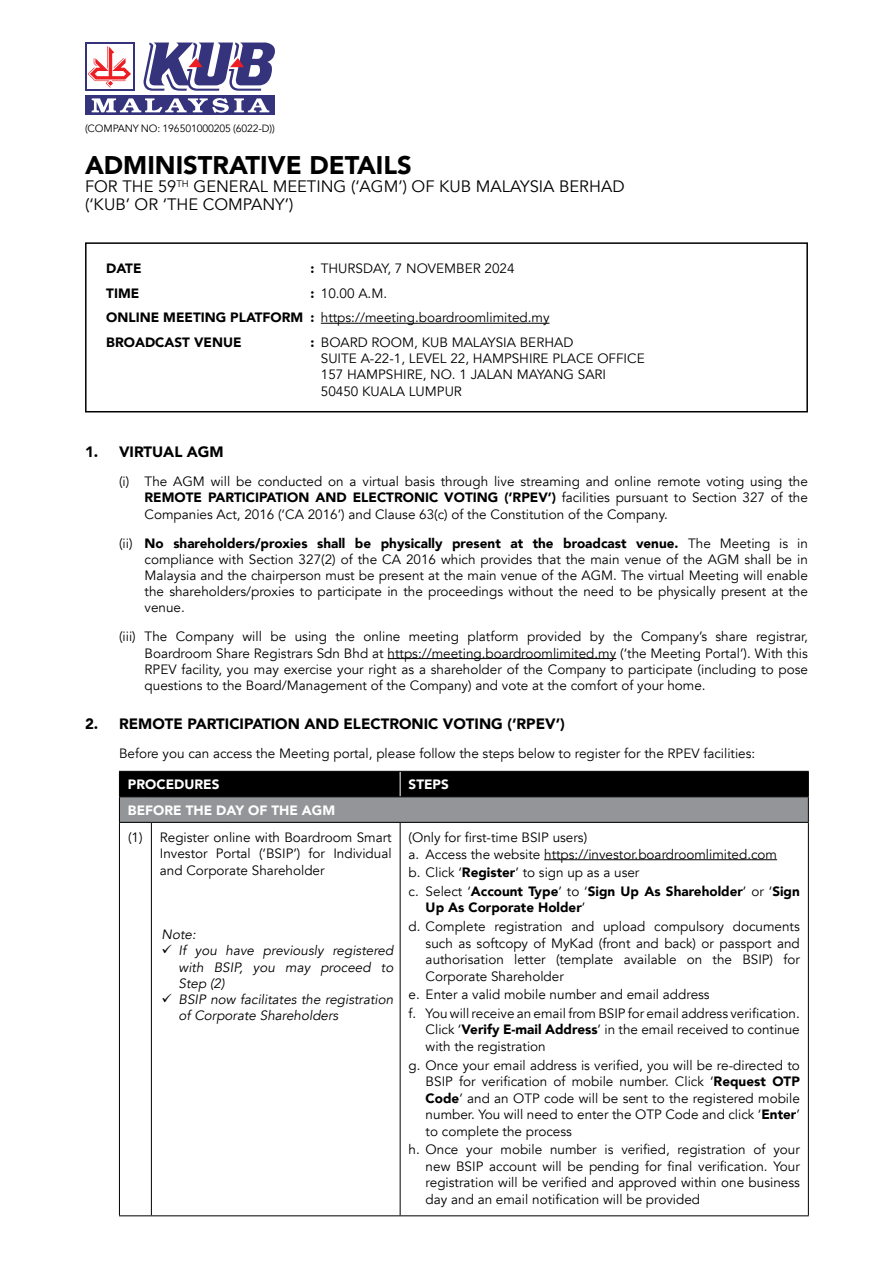
<style>
.page{position:relative;width:893px;height:1263px;background:#fff}
.page>*{position:absolute;margin:0;border:0;box-sizing:border-box;transform-origin:0 0}
.t1{font:900 25.5px "Avenir";color:#000}
.t2{font:16.5px/18px "Avenir";color:#000}
.t3{font:900 15px "Avenir";color:#000}
.t4{font:13.5px/16.2px "Avenir";color:#000;text-align:justify}
.t5{font:italic 13.5px/16.2px "Avenir";color:#000;text-align:justify}
.t6{font:900 13.5px/18.6px "Avenir";color:#000}
.t7{font:900 13.5px "Avenir";color:#fff}
.t8{font:10.5px "Avenir";letter-spacing:-.01em;color:#000}
.s1{font-weight:900}
.s2{font-weight:400}
</style>
<div class="page">
<div style="left:85px;top:43px;width:49px;height:48px;background:#35337c"></div>
<div style="left:87px;top:44px;width:46px;height:45px;background:#fff"></div>
<svg style="left:88px;top:46px;width:43px;height:42px"></svg>
<div style="left:85px;top:96px;width:190px;height:19px;background:#35337c"></div>
<svg style="left:92px;top:98px;width:177px;height:15px"></svg>
<svg style="left:143px;top:43px;width:132px;height:48px"></svg>
<div style="left:85px;top:242px;width:723px;height:170px;border:2px solid #000"></div>
<hr style="left:388px;top:658px;width:228px;height:1px;background:#000">
<svg style="left:119px;top:771px;width:690px;height:51px;background:#474849"></svg>
<hr style="left:119px;top:823px;width:1px;height:392px;background:#000">
<hr style="left:119px;top:822px;width:32px;height:1px;background:#000">
<hr style="left:119px;top:1215px;width:32px;height:1px;background:#000">
<hr style="left:151px;top:823px;width:1px;height:392px;background:#000">
<hr style="left:151px;top:822px;width:249px;height:1px;background:#000">
<hr style="left:151px;top:1215px;width:249px;height:1px;background:#000">
<hr style="left:400px;top:823px;width:1px;height:392px;background:#000">
<hr style="left:400px;top:822px;width:409px;height:1px;background:#000">
<hr style="left:808px;top:823px;width:1px;height:392px;background:#000">
<hr style="left:400px;top:1215px;width:409px;height:1px;background:#000">
<hr style="left:544px;top:859px;width:233px;height:1px;background:#000">
<hr style="left:321px;top:323px;width:228px;height:1px;background:#000">
<p class="t8" style="left:85px;top:122px;width:191px">(COMPANY NO: 196501000205 (6022-D))</p>
<h1 class="t1" style="left:85px;top:144px;width:328px">ADMINISTRATIVE DETAILS</h1>
<p class="t2" style="left:85px;top:178px;width:541px">FOR THE 59<sup>TH</sup> GENERAL MEETING (‘AGM’) OF KUB MALAYSIA BERHAD (‘KUB’ OR ‘THE COMPANY’)</p>
<p class="t6" style="left:106px;top:258px;width:37px">DATE</p>
<p class="t4" style="left:310px;top:260px;width:206px"><span class="s1">:</span> THURSDAY, 7 NOVEMBER 2024</p>
<p class="t6" style="left:106px;top:283px;width:34px">TIME</p>
<p class="t4" style="left:106px;top:281px;width:445px;line-height:24.8px;text-align:left;text-indent:204px"><span class="s1">:</span> 10.00 A.M.<br><span class="s1">ONLINE MEETING PLATFORM :</span> https://meeting.boardroomlimited.my<br><span class="s1">BROADCAST VENUE</span></p>
<p class="t4" style="left:321px;top:334px;width:325px;text-align:left;text-indent:-10px"><span class="s1">:</span> BOARD ROOM, KUB MALAYSIA BERHAD<br>SUITE A-22-1, LEVEL 22, HAMPSHIRE PLACE OFFICE 157 HAMPSHIRE, NO. 1 JALAN MAYANG SARI 50450 KUALA LUMPUR</p>
<p class="t3" style="left:85px;top:439px;width:140px">1. VIRTUAL AGM</p>
<p class="t4" style="left:145px;top:474px;width:665px;text-indent:-26px">(i) The AGM will be conducted on a virtual basis through live streaming and online remote voting using the <span class="s1">REMOTE PARTICIPATION AND ELECTRONIC VOTING (‘RPEV’)</span> facilities pursuant to Section 327 of the Companies Act, 2016 (‘CA 2016’) and Clause 63(c) of the Constitution of the Company.</p>
<p class="t4" style="left:145px;top:535px;width:665px;text-indent:-26px">(ii) <span class="s1">No shareholders/proxies shall be physically present at the broadcast venue.</span> The Meeting is in compliance with Section 327(2) of the CA 2016 which provides that the main venue of the AGM shall be in Malaysia and the chairperson must be present at the main venue of the AGM. The virtual Meeting will enable the shareholders/proxies to participate in the proceedings without the need to be physically present at the venue.</p>
<p class="t4" style="left:145px;top:629px;width:665px;text-indent:-26px">(iii) The Company will be using the online meeting platform provided by the Company’s share registrar, Boardroom Share Registrars Sdn Bhd at https://meeting.boardroomlimited.my (‘the Meeting Portal’). With this RPEV facility, you may exercise your right as a shareholder of the Company to participate (including to pose questions to the Board/Management of the Company) and vote at the comfort of your home.</p>
<p class="t3" style="left:85px;top:711px;width:481px">2. REMOTE PARTICIPATION AND ELECTRONIC VOTING (‘RPEV’)</p>
<p class="t4" style="left:119px;top:746px;width:638px">Before you can access the Meeting portal, please follow the steps below to register for the RPEV facilities:</p>
<p class="t7" style="left:128px;top:773px;width:93px">PROCEDURES</p>
<p class="t7" style="left:409px;top:773px;width:42px">STEPS</p>
<p class="t7" style="left:128px;top:798px;width:209px">BEFORE THE DAY OF THE AGM</p>
<p class="t4" style="left:160px;top:830px;width:233px;text-indent:-32px">(1) Register online with Boardroom Smart Investor Portal (‘BSIP’) for Individual and Corporate Shareholder</p>
<p class="t4" style="left:409px;top:829px;width:370px">(Only for first-time BSIP users)<br>a. Access the website https://investor.boardroomlimited.com</p>
<p class="t6" style="left:409px;top:863px;width:393px"><span class="s2">b. Click ‘</span>Register<span class="s2">’ to sign up as a user<br>c. Select ‘</span>Account Type<span class="s2">’ to ‘</span>Sign Up As Shareholder<span class="s2">’ or ‘</span>Sign</p>
<p class="t4" style="left:409px;top:899px;width:393px;line-height:18.6px;text-indent:17px"><span class="s1">Up As Corporate Holder</span>’<br>d. Complete registration and upload compulsory documents</p>
<p class="t4" style="left:426px;top:935px;width:376px">such as softcopy of MyKad (front and back) or passport and authorisation letter (template available on the BSIP) for Corporate Shareholder</p>
<p class="t4" style="left:409px;top:985px;width:393px;line-height:18.6px">e. Enter a valid mobile number and email address<br>f. You will receive an email from BSIP for email address verification.</p>
<p class="t4" style="left:426px;top:1022px;width:376px">Click ‘<span class="s1">Verify E-mail Address</span>’ in the email received to continue with the registration</p>
<p class="t4" style="left:426px;top:1057px;width:376px;text-indent:-17px">g. Once your email address is verified, you will be re-directed to BSIP for verification of mobile number. Click ‘<span class="s1">Request OTP Code</span>’ and an OTP code will be sent to the registered mobile number. You will need to enter the OTP Code and click ‘<span class="s1">Enter</span>’ to complete the process</p>
<p class="t4" style="left:426px;top:1141px;width:376px;text-indent:-17px">h. Once your mobile number is verified, registration of your new BSIP account will be pending for final verification. Your registration will be verified and approved within one business day and an email notification will be provided</p>
<p class="t5" style="left:162px;top:927px;width:36px">Note:</p>
<p class="t5" style="left:179px;top:943px;width:216px;text-indent:-17px">✓ If you have previously registered with BSIP, you may proceed to Step (2)</p>
<p class="t5" style="left:179px;top:991px;width:216px;text-indent:-17px">✓ BSIP now facilitates the registration of Corporate Shareholders</p>
</div>
